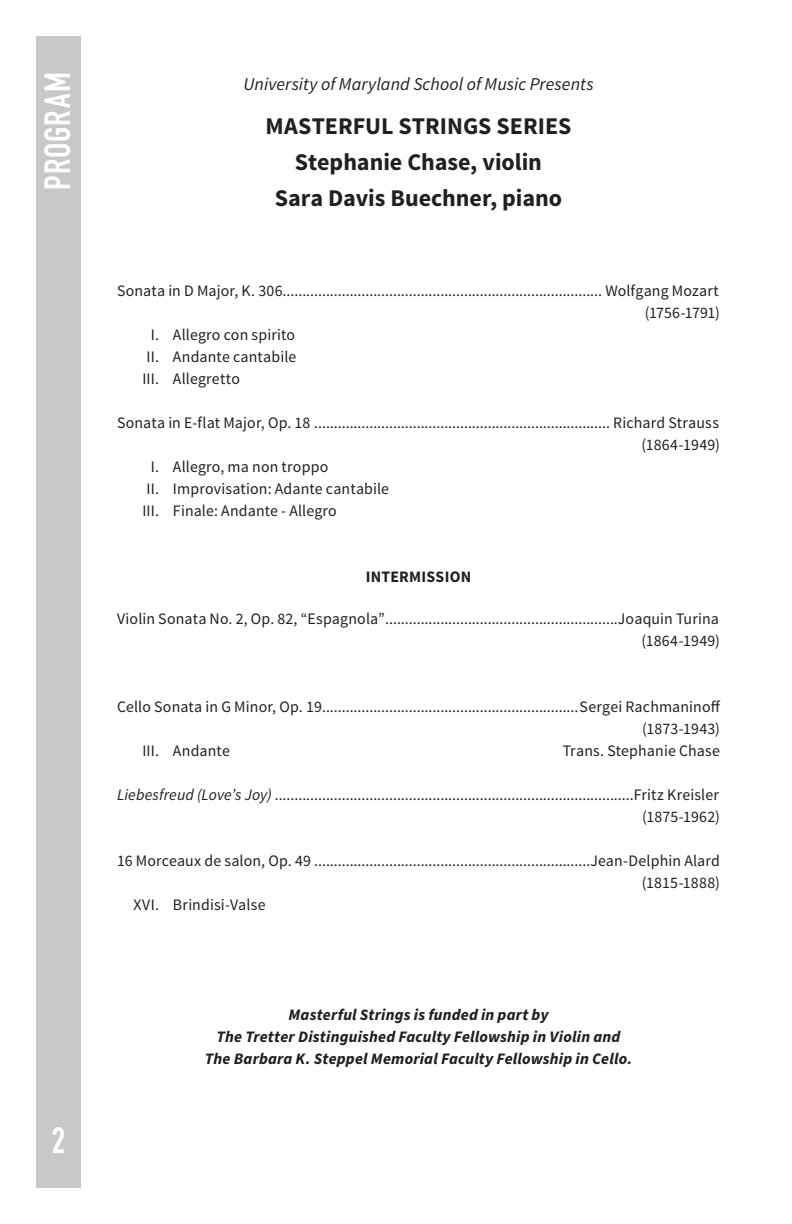
<style>
.page{position:relative;width:792px;height:1224px;background:#fff}
.page>*{position:absolute;margin:0;border:0;box-sizing:border-box;transform-origin:0 0}
.Headings{font:700 36px "DIN Condensed";letter-spacing:.025em;color:#fff}
.Page_headers_WHITE_t{font:700 24px/36px "Source Sans Pro";color:#231f20;text-align:center}
.t1{font:italic 18px "Source Sans Pro";letter-spacing:.005em;color:#231f20}
.t2{font:16px "Source Sans Pro";letter-spacing:.01em;color:#231f20}
.normal_wrd_1{font:italic 700 16px/22px "Source Sans Pro";letter-spacing:.015em;color:#231f20;text-align:center}
.t3{font:700 16px "Source Sans Pro";letter-spacing:.015em;color:#231f20}
.t4{font:16px "Source Sans Pro";letter-spacing:-.015em;color:#231f20}
.s1{font-style:italic}
</style>
<div class="page">
<div style="left:36px;top:36px;width:45px;height:1152px;background:#c7c8ca"></div>
<p class="Headings" style="left:33px;top:190px;width:119px;rotate:-90deg">PROGRAM</p>
<h1 class="Headings" style="left:52px;top:1116px;width:15px">2</h1>
<p class="t1" style="left:243px;top:73px;width:352px">University of Maryland School of Music Presents</p>
<p class="Page_headers_WHITE_t" style="left:266px;top:109px;width:307px">MASTERFUL STRINGS SERIES<br>Stephanie Chase, violin</p>
<p class="Page_headers_WHITE_t" style="left:275px;top:181px;width:289px">Sara Davis Buechner, piano</p>
<p class="t2" style="left:117px;top:281px;width:603px">Sonata in D Major, K. 306................................................................................. Wolfgang Mozart</p>
<p class="t4" style="left:645px;top:303px;width:77px">(1756-1791)</p>
<p class="t2" style="left:151px;top:325px;width:146px">I. Allegro con spirito</p>
<p class="t2" style="left:147px;top:347px;width:151px">II. Andante cantabile</p>
<p class="t2" style="left:142px;top:369px;width:99px">III. Allegretto</p>
<p class="t2" style="left:117px;top:413px;width:603px">Sonata in E-flat Major, Op. 18 ........................................................................... Richard Strauss</p>
<p class="t2" style="left:641px;top:435px;width:80px">(1864-1949)</p>
<p class="t2" style="left:151px;top:457px;width:179px">I. Allegro, ma non troppo</p>
<p class="t2" style="left:147px;top:479px;width:244px">II. Improvisation: Adante cantabile</p>
<p class="t2" style="left:142px;top:501px;width:196px">III. Finale: Andante - Allegro</p>
<p class="t3" style="left:366px;top:567px;width:107px">INTERMISSION</p>
<p class="t2" style="left:117px;top:609px;width:604px">Violin Sonata No. 2, Op. 82, “Espagnola”...........................................................Joaquin Turina</p>
<p class="t2" style="left:641px;top:631px;width:80px">(1864-1949)</p>
<p class="t2" style="left:117px;top:697px;width:605px">Cello Sonata in G Minor, Op. 19.................................................................Sergei Rachmaninoff</p>
<p class="t2" style="left:642px;top:719px;width:79px">(1873-1943)</p>
<p class="t2" style="left:142px;top:741px;width:89px">III. Andante</p>
<p class="t2" style="left:563px;top:741px;width:159px">Trans. Stephanie Chase</p>
<p class="t2" style="left:117px;top:785px;width:603px"><span class="s1">Liebesfreud (Love’s Joy)</span> ...........................................................................................Fritz Kreisler</p>
<p class="t2" style="left:642px;top:807px;width:79px">(1875-1962)</p>
<p class="t2" style="left:117px;top:851px;width:604px">16 Morceaux de salon, Op. 49 ......................................................................Jean-Delphin Alard</p>
<p class="t2" style="left:642px;top:873px;width:80px">(1815-1888)</p>
<p class="t2" style="left:133px;top:895px;width:134px">XVI. Brindisi-Valse</p>
<p class="normal_wrd_1" style="left:205px;top:1005px;width:429px">Masterful Strings is funded in part by<br>The Tretter Distinguished Faculty Fellowship in Violin and<br>The Barbara K. Steppel Memorial Faculty Fellowship in Cello.</p>
</div>
